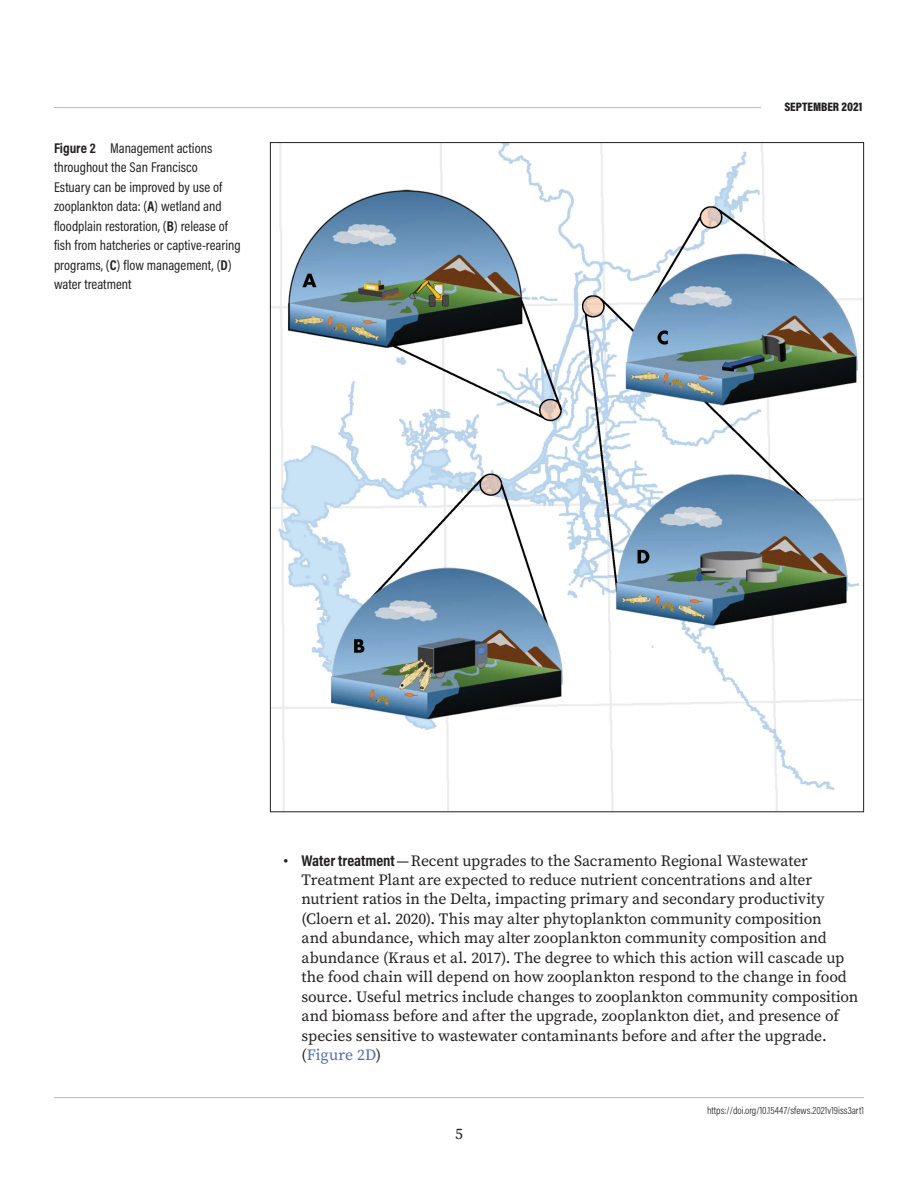
<style>
.page{position:relative;width:918px;height:1188px;background:#fff}
.page>*{position:absolute;margin:0;border:0;box-sizing:border-box;transform-origin:0 0}
.t1{font:15.75px/19.5px "Source Serif Pro";letter-spacing:-.01em;color:#231f20}
.t2{font:14.25px/19.5px "Acumin Pro Cond";color:#231f20}
.t3{font:900 12.3px "Acumin Pro Cond";color:#231f20}
.t4{font:300 10.5px "Acumin Pro Cond";color:#231f20}
.s1{font-weight:700}
.s2{font-family:"Acumin Pro Cond";font-weight:700}
.s3{color:#4d6db5}
</style>
<div class="page">
<hr style="left:54px;top:107px;width:806px;height:1px;background:#9abfe5">
<hr style="left:54px;top:1097px;width:810px;height:1px;background:#9abfe5">
<div style="left:761px;top:95px;width:103px;height:23px;background:#fff"></div>
<img style="left:272px;top:144px;width:590px;height:666px">
<p class="t2" style="left:54px;top:138px;width:188px"><span class="s1">Figure 2</span> Management actions throughout the San Francisco<br>Estuary can be improved by use of zooplankton data: (<span class="s1">A</span>) wetland and floodplain restoration, (<span class="s1">B</span>) release of fish from hatcheries or captive-rearing programs, (<span class="s1">C</span>) flow management, (<span class="s1">D</span>) water treatment</p>
<p class="t3" style="left:784px;top:99px;width:80px">SEPTEMBER 2021</p>
<p class="t1" style="left:302px;top:850px;width:558px;text-indent:-18px">• <span class="s2">Water treatment</span>—Recent upgrades to the Sacramento Regional Wastewater Treatment Plant are expected to reduce nutrient concentrations and alter nutrient ratios in the Delta, impacting primary and secondary productivity (Cloern et al. 2020). This may alter phytoplankton community composition<br>and abundance, which may alter zooplankton community composition and abundance (Kraus et al. 2017). The degree to which this action will cascade up the food chain will depend on how zooplankton respond to the change in food source. Useful metrics include changes to zooplankton community composition and biomass before and after the upgrade, zooplankton diet, and presence of species sensitive to wastewater contaminants before and after the upgrade. (<span class="s3">Figure 2D</span>)</p>
<p class="t1" style="left:455px;top:1123px;width:9px">5</p>
<p class="t4" style="left:707px;top:1103px;width:158px">https://doi.org/10.15447/sfews.2021v19iss3art1</p>
</div>
